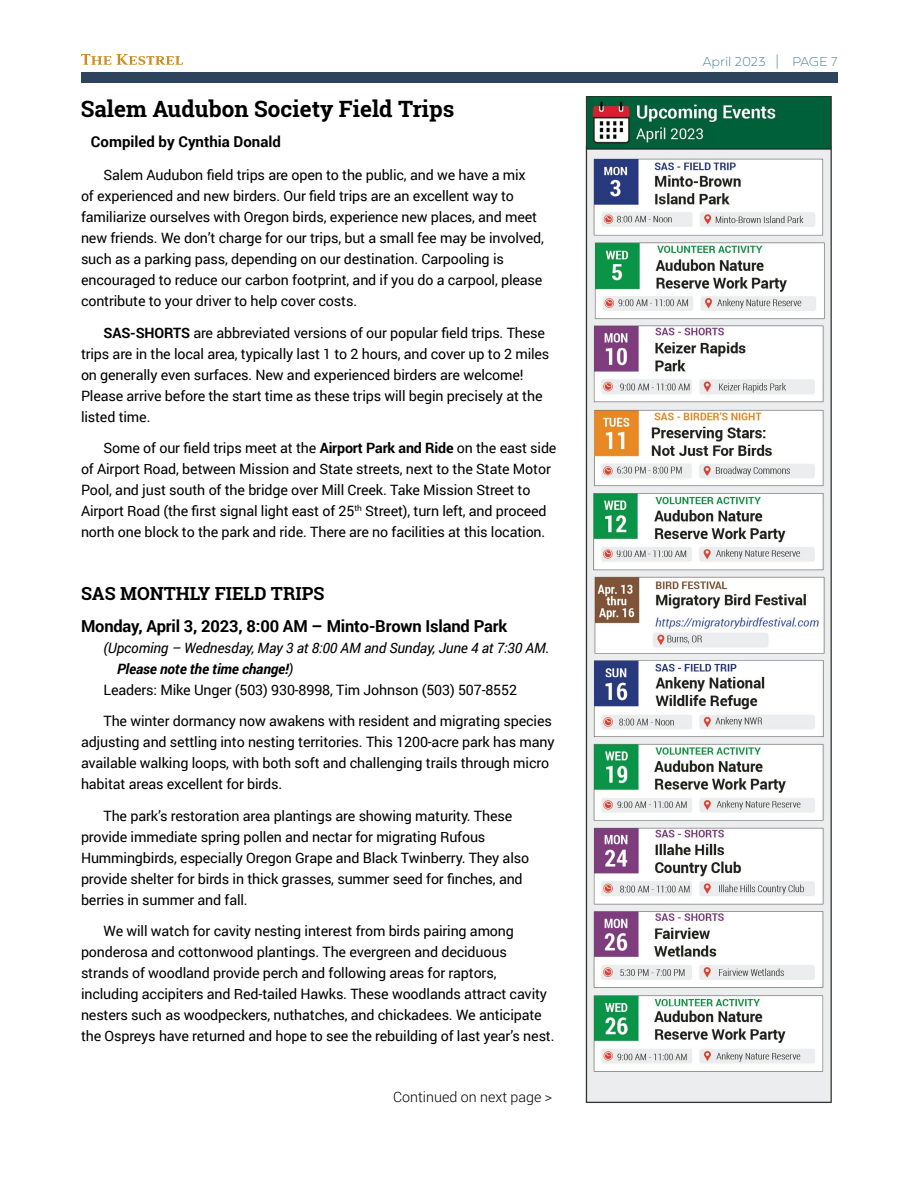
<style>
.page{position:relative;width:918px;height:1188px;background:#fff}
.page>*{position:absolute;margin:0;border:0;box-sizing:border-box;transform-origin:0 0}
.Section_Labels{font:700 22.5px "Roboto Slab";color:#000}
.Sub-Section_Labels{font:700 18px "Roboto Slab";color:#000}
.Field_Trips_Time_and{font:700 16.5px "Roboto";letter-spacing:-.01em;color:#000}
.Byline_Name{font:700 15px "Roboto";color:#000}
.Field_Trips{font:14.25px/21px "Roboto";letter-spacing:-.01em;color:#000}
.Field_Trip_Upcoming{font:italic 14.25px/21px "Roboto";letter-spacing:-.01em;color:#000}
.Field_Trips_Leader_I{font:14.25px "Roboto";letter-spacing:-.01em;color:#000}
.Upcoming_Events_Teas{font:300 14.25px "Roboto";color:#000}
.t1{font:13.5px "Fieldwork Geo Hair";color:#45798e}
.s1{font-weight:700}
</style>
<div class="page">
<div style="left:81px;top:72px;width:757px;height:11px;background:#2e435c"></div>
<svg style="left:81px;top:54px;width:102px;height:11px"></svg>
<img style="left:585px;top:96px;width:247px;height:1007px">
<p class="Section_Labels" style="left:81px;top:93px;width:375px">Salem Audubon Society Field Trips</p>
<p class="Byline_Name" style="left:91px;top:131px;width:191px">Compiled by Cynthia Donald</p>
<p class="Field_Trips" style="left:81px;top:164px;width:464px;text-indent:22px">Salem Audubon field trips are open to the public, and we have a mix<br>of experienced and new birders. Our field trips are an excellent way to familiarize ourselves with Oregon birds, experience new places, and meet new friends. We don’t charge for our trips, but a small fee may be involved, such as a parking pass, depending on our destination. Carpooling is encouraged to reduce our carbon footprint, and if you do a carpool, please contribute to your driver to help cover costs.</p>
<p class="Field_Trips" style="left:81px;top:321px;width:470px;text-indent:22px"><span class="s1">SAS-SHORTS</span> are abbreviated versions of our popular field trips. These trips are in the local area, typically last 1 to 2 hours, and cover up to 2 miles on generally even surfaces. New and experienced birders are welcome!<br>Please arrive before the start time as these trips will begin precisely at the listed time.</p>
<p class="Field_Trips" style="left:81px;top:437px;width:477px;text-indent:22px">Some of our field trips meet at the <span class="s1">Airport Park and Ride</span> on the east side of Airport Road, between Mission and State streets, next to the State Motor Pool, and just south of the bridge over Mill Creek. Take Mission Street to Airport Road (the first signal light east of 25<sup>th</sup> Street), turn left, and proceed north one block to the park and ride. There are no facilities at this location.</p>
<p class="Sub-Section_Labels" style="left:81px;top:581px;width:245px">SAS MONTHLY FIELD TRIPS</p>
<p class="Field_Trips_Time_and" style="left:81px;top:614px;width:428px">Monday, April 3, 2023, 8:00 AM – Minto-Brown Island Park</p>
<p class="Field_Trip_Upcoming" style="left:117px;top:636px;width:434px;text-indent:-14px">(Upcoming – Wednesday, May 3 at 8:00 AM and Sunday, June 4 at 7:30 AM.<br><span class="s1">Please note the time change!</span>)</p>
<p class="Field_Trips_Leader_I" style="left:104px;top:679px;width:415px">Leaders: Mike Unger (503) 930-8998, Tim Johnson (503) 507-8552</p>
<p class="Field_Trips" style="left:81px;top:710px;width:475px;text-indent:22px">The winter dormancy now awakens with resident and migrating species adjusting and settling into nesting territories. This 1200-acre park has many available walking loops, with both soft and challenging trails through micro habitat areas excellent for birds.</p>
<p class="Field_Trips" style="left:81px;top:804px;width:450px;text-indent:22px">The park’s restoration area plantings are showing maturity. These provide immediate spring pollen and nectar for migrating Rufous Hummingbirds, especially Oregon Grape and Black Twinberry. They also provide shelter for birds in thick grasses, summer seed for finches, and berries in summer and fall.</p>
<p class="Field_Trips" style="left:81px;top:920px;width:475px;text-indent:22px">We will watch for cavity nesting interest from birds pairing among ponderosa and cottonwood plantings. The evergreen and deciduous strands of woodland provide perch and following areas for raptors, including accipiters and Red-tailed Hawks. These woodlands attract cavity nesters such as woodpeckers, nuthatches, and chickadees. We anticipate the Ospreys have returned and hope to see the rebuilding of last year’s nest.</p>
<p class="Upcoming_Events_Teas" style="left:393px;top:1087px;width:161px">Continued on next page &gt;</p>
<p class="t1" style="left:703px;top:51px;width:136px">April 2023 | PAGE 7</p>
</div>
